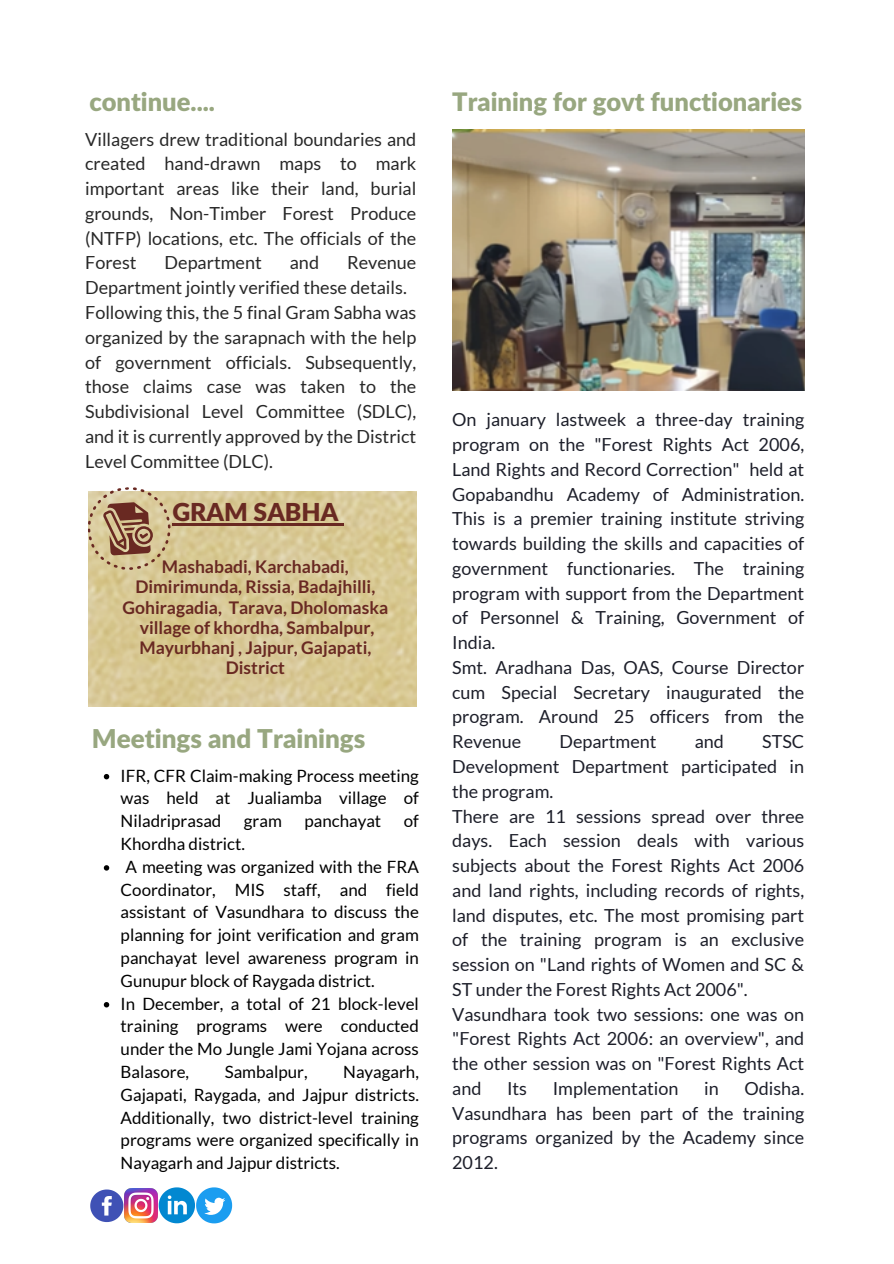
<style>
.page{position:relative;width:894px;height:1264px;background:#fff}
.page>*{position:absolute;margin:0;border:0;box-sizing:border-box;transform-origin:0 0}
.t1{font:900 25.95px "Lato Latin";color:#98a780}
.t2{font:900 25.5px "Lato Latin";color:#98a780}
.t3{font:900 24.75px "Lato Latin";color:#692922}
.t4{font:18px/24.8px "Lato";color:#1d1f2a;text-align:justify}
.t5{font:18px/24.8px "Lato";color:#282828;text-align:justify}
.t6{font:700 17.4px/20.2px "Lato";color:#692922;text-align:center}
.t7{font:16.95px/22.8px "Lato";color:#000;text-align:justify}
</style>
<div class="page">
<svg style="left:90px;top:1189px;width:33px;height:32px"></svg>
<img style="left:124px;top:1188px;width:34px;height:34px">
<svg style="left:159px;top:1187px;width:73px;height:36px"></svg>
<img style="left:452px;top:129px;width:352px;height:261px">
<img style="left:89px;top:491px;width:327px;height:215px">
<hr style="left:172px;top:523px;width:166px;height:3px;background:#692922">
<svg style="left:338px;top:523px;width:6px;height:3px"></svg>
<svg style="left:88px;top:487px;width:82px;height:83px;background:#c0a783"></svg>
<svg style="left:104px;top:774px;width:5px;height:5px"></svg>
<svg style="left:104px;top:865px;width:5px;height:5px"></svg>
<svg style="left:104px;top:1002px;width:5px;height:5px"></svg>
<p class="t2" style="left:89px;top:91px;width:127px">continue....</p>
<h2 class="t5" style="left:85px;top:126px;width:333px">Villagers drew traditional boundaries and created hand-drawn maps to mark important areas like their land, burial grounds, Non-Timber Forest Produce (NTFP) locations, etc. The officials of the Forest</h2>
<h2 class="t5" style="left:165px;top:250px;width:99px">Department</h2>
<h2 class="t5" style="left:290px;top:250px;width:31px">and</h2>
<h2 class="t5" style="left:85px;top:250px;width:333px;text-indent:262px">Revenue<br>Department jointly verified these details.</h2>
<p class="t5" style="left:85px;top:299px;width:333px">Following this, the 5 final Gram Sabha was organized by the sarapnach with the help of government officials. Subsequently, those claims case was taken to the Subdivisional Level Committee (SDLC), and it is currently approved by the District Level Committee (DLC).</p>
<p class="t3" style="left:172px;top:501px;width:167px">GRAM SABHA</p>
<p class="t6" style="left:122px;top:556px;width:267px">Mashabadi, Karchabadi,<br>Dimirimunda, Rissia, Badajhilli,<br>Gohiragadia, Tarava, Dholomaska village of khordha, Sambalpur,<br>Mayurbhanj , Jajpur, Gajapati,<br>District</p>
<p class="t1" style="left:92px;top:727px;width:275px">Meetings and Trainings</p>
<p class="t7" style="left:121px;top:763px;width:300px">IFR, CFR Claim-making Process meeting was held at Jualiamba village of Niladriprasad</p>
<p class="t7" style="left:244px;top:809px;width:39px">gram</p>
<p class="t7" style="left:304px;top:809px;width:78px">panchayat</p>
<p class="t7" style="left:403px;top:809px;width:17px">of</p>
<p class="t7" style="left:121px;top:832px;width:126px">Khordha district.</p>
<p class="t7" style="left:121px;top:854px;width:300px">A meeting was organized with the FRA Coordinator, MIS staff, and field assistant of Vasundhara to discuss the planning for joint verification and gram panchayat level awareness program in Gunupur block of Raygada district.</p>
<p class="t7" style="left:121px;top:991px;width:300px">In December, a total of 21 block-level training programs were conducted under the Mo Jungle Jami Yojana across Balasore,</p>
<p class="t7" style="left:121px;top:1060px;width:300px;text-indent:222px">Nayagarh, Gajapati, Raygada, and Jajpur districts.<br>Additionally, two district-level training programs were organized specifically in Nayagarh and Jajpur districts.</p>
<p class="t7" style="left:225px;top:1060px;width:84px">Sambalpur,</p>
<h2 class="t2" style="left:452px;top:91px;width:351px">Training for govt functionaries</h2>
<h1 class="t4" style="left:452px;top:407px;width:353px">On january lastweek a three-day training program on the "Forest Rights Act 2006, Land Rights and Record Correction" held at Gopabandhu Academy of Administration.<br>This is a premier training institute striving towards building the skills and capacities of government functionaries. The training program with support from the Department of Personnel &amp; Training, Government of India.</h1>
<h3 class="t4" style="left:452px;top:654px;width:353px">Smt. Aradhana Das, OAS, Course Director cum Special Secretary inaugurated the program. Around 25 officers from the Revenue</h3>
<h3 class="t4" style="left:559px;top:729px;width:98px">Department</h3>
<h3 class="t4" style="left:694px;top:729px;width:31px">and</h3>
<h3 class="t4" style="left:452px;top:729px;width:353px;text-indent:310px">STSC Development Department participated in the program.</h3>
<p class="t4" style="left:452px;top:803px;width:353px">There are 11 sessions spread over three days. Each session deals with various subjects about the Forest Rights Act 2006 and land rights, including records of rights, land disputes, etc. The most promising part of the training program is an exclusive session on "Land rights of Women and SC &amp; ST under the Forest Rights Act 2006".</p>
<p class="t4" style="left:452px;top:1001px;width:353px">Vasundhara took two sessions: one was on "Forest Rights Act 2006: an overview", and the other session was on "Forest Rights Act and</p>
<p class="t4" style="left:452px;top:1075px;width:353px;text-indent:292px">Odisha.<br>Vasundhara has been part of the training programs organized by the Academy since 2012.</p>
<p class="t4" style="left:507px;top:1075px;width:22px">Its</p>
<p class="t4" style="left:552px;top:1075px;width:127px">Implementation</p>
<p class="t4" style="left:704px;top:1075px;width:16px">in</p>
</div>
